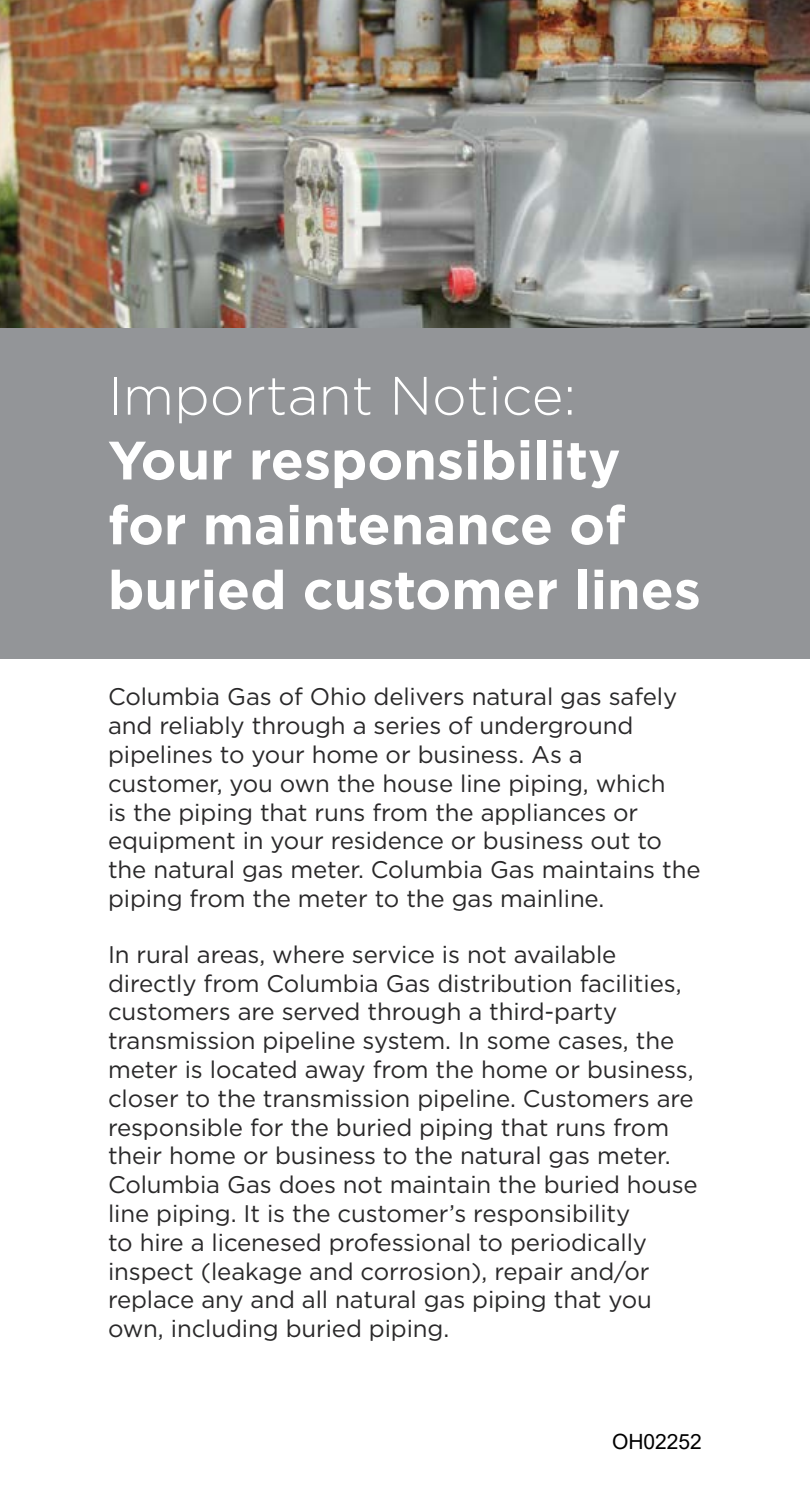
<style>
.page{position:relative;width:810px;height:1512px;background:#fff}
.page>*{position:absolute;margin:0;border:0;box-sizing:border-box;transform-origin:0 0}
.t1{font:700 54px/64.8px "Gotham";color:#fff}
.t2{font:300 54px "Gotham";color:#fff}
.t3{font:24px/28.8px "Gotham";letter-spacing:-.005em;color:#292829}
.t4{font:21px "Arial";color:#000}
</style>
<div class="page">
<img style="left:0;top:0;width:810px;height:328px">
<div style="left:0;top:328px;width:810px;height:331px;background:#939598"></div>
<h1 class="t2" style="left:108px;top:361px;width:470px">Important Notice:</h1>
<h1 class="t1" style="left:108px;top:428px;width:594px">Your responsibility for maintenance of buried customer lines</h1>
<p class="t3" style="left:108px;top:682px;width:594px">Columbia Gas of Ohio delivers natural gas safely and reliably through a series of underground pipelines to your home or business. As a customer, you own the house line piping, which<br>is the piping that runs from the appliances or equipment in your residence or business out to the natural gas meter. Columbia Gas maintains the piping from the meter to the gas mainline.</p>
<p class="t3" style="left:108px;top:939px;width:591px">In rural areas, where service is not available directly from Columbia Gas distribution facilities, customers are served through a third-party transmission pipeline system. In some cases, the meter is located away from the home or business, closer to the transmission pipeline. Customers are responsible for the buried piping that runs from their home or business to the natural gas meter.<br>Columbia Gas does not maintain the buried house line piping. It is the customer’s responsibility<br>to hire a licenesed professional to periodically inspect (leakage and corrosion), repair and/or replace any and all natural gas piping that you own, including buried piping.</p>
<p class="t4" style="left:612px;top:1427px;width:91px">OH02252</p>
</div>
